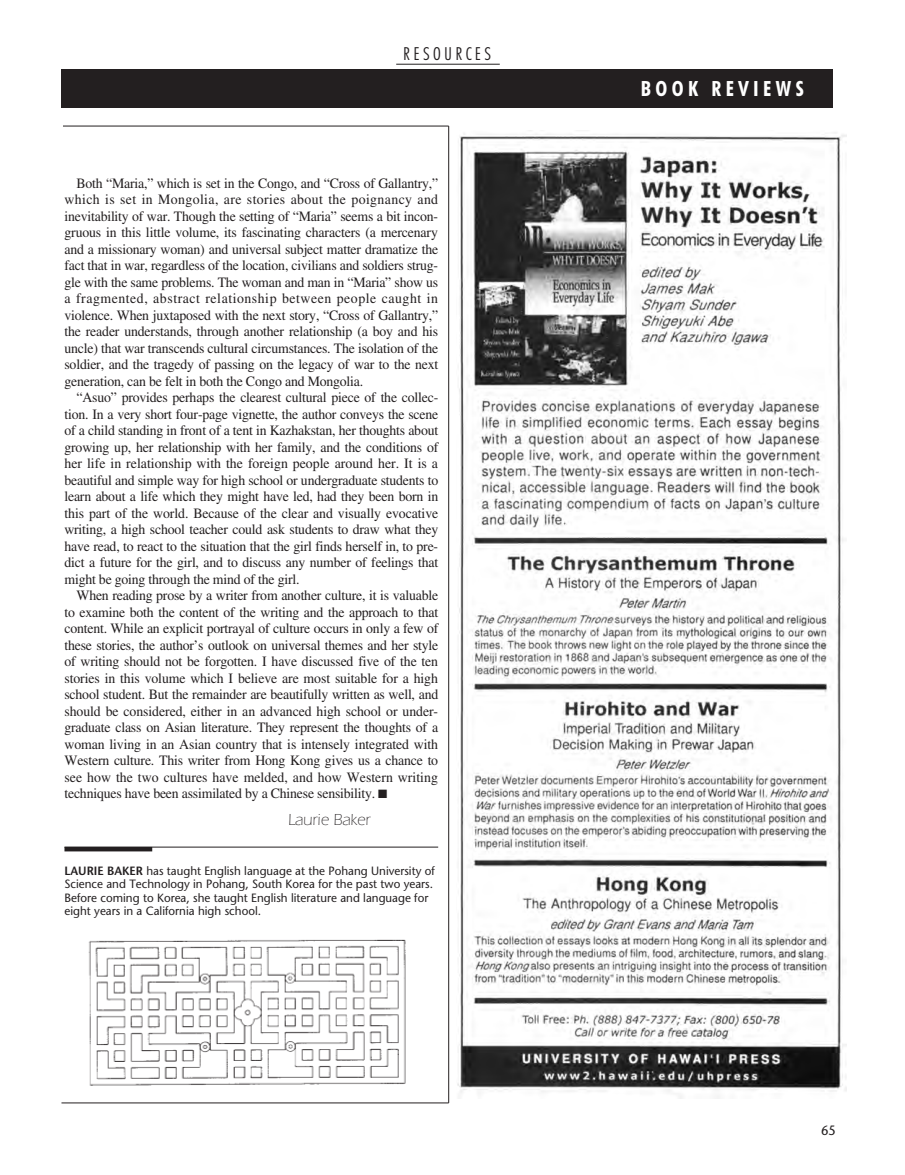
<style>
.page{position:relative;width:905px;height:1175px;background:#fff}
.page>*{position:absolute;margin:0;border:0;box-sizing:border-box;transform-origin:0 0}
.t1{font:700 condensed 21px "Futura BT";letter-spacing:.21em;color:#fff}
.t2{font:300 condensed 18px "Futura BT";letter-spacing:.185em;color:#231f20}
.t3{font:300 16.5px "Itc Eras";color:#231f20}
.t4{font:14.25px/16.5px "EAA Times";letter-spacing:-.015em;color:#231f20;text-align:justify}
.t5{font:13.5px "Stone Sans";color:#231f20;scale:.95 1}
.t6{font:12px/13.5px "Stone Sans";color:#231f20}
.s1{font-weight:600}
</style>
<div class="page">
<img style="left:457px;top:132px;width:389px;height:966px">
<div style="left:61px;top:69px;width:771px;height:39px;background:#231f20"></div>
<hr style="left:61px;top:1102px;width:387px;height:1px;background:#231f20">
<hr style="left:63px;top:126px;width:385px;height:1px;background:#231f20">
<hr style="left:396px;top:64px;width:104px;height:1px;background:#231f20">
<hr style="left:448px;top:126px;width:1px;height:976px;background:#231f20">
<hr style="left:64px;top:846px;width:374px;height:1px;background:#231f20">
<hr style="left:64px;top:847px;width:88px;height:4px;background:#231f20">
<img style="left:88px;top:939px;width:318px;height:147px">
<p class="t2" style="left:403px;top:46px;width:89px">RESOURCES</p>
<p class="t4" style="left:64px;top:176px;width:375px;text-indent:12px">Both “Maria,” which is set in the Congo, and “Cross of Gallantry,” which is set in Mongolia, are stories about the poignancy and inevitability of war. Though the setting of “Maria” seems a bit incon&shy;gruous in this little volume, its fascinating characters (a mercenary and a missionary woman) and universal subject matter dramatize the fact that in war, regardless of the location, civilians and soldiers strug&shy;gle with the same problems. The woman and man in “Maria” show us a fragmented, abstract relationship between people caught in violence. When juxtaposed with the next story, “Cross of Gallantry,” the reader understands, through another relationship (a boy and his uncle) that war transcends cultural circumstances. The isolation of the soldier, and the tragedy of passing on the legacy of war to the next generation, can be felt in both the Congo and Mongolia.</p>
<p class="t4" style="left:64px;top:390px;width:375px;text-indent:12px">“Asuo” provides perhaps the clearest cultural piece of the collec&shy;tion. In a very short four-page vignette, the author conveys the scene of a child standing in front of a tent in Kazhakstan, her thoughts about growing up, her relationship with her family, and the conditions of her life in relationship with the foreign people around her. It is a beautiful and simple way for high school or undergraduate students to learn about a life which they might have led, had they been born in this part of the world. Because of the clear and visually evocative writing, a high school teacher could ask students to draw what they have read, to react to the situation that the girl finds herself in, to pre&shy;dict a future for the girl, and to discuss any number of feelings that might be going through the mind of the girl.</p>
<p class="t4" style="left:64px;top:588px;width:375px;text-indent:12px">When reading prose by a writer from another culture, it is valuable to examine both the content of the writing and the approach to that content. While an explicit portrayal of culture occurs in only a few of these stories, the author’s outlook on universal themes and her style of writing should not be forgotten. I have discussed five of the ten stories in this volume which I believe are most suitable for a high school student. But the remainder are beautifully written as well, and should be considered, either in an advanced high school or under&shy;graduate class on Asian literature. They represent the thoughts of a woman living in an Asian country that is intensely integrated with Western culture. This writer from Hong Kong gives us a chance to see how the two cultures have melded, and how Western writing techniques have been assimilated by a Chinese sensibility. ■</p>
<p class="t3" style="left:288px;top:814px;width:84px">Laurie Baker</p>
<p class="t6" style="left:64px;top:865px;width:372px"><span class="s1">LAURIE BAKER</span> has taught English language at the Pohang University of Science and Technology in Pohang, South Korea for the past two years.<br>Before coming to Korea, she taught English literature and language for eight years in a California high school.</p>
<h1 class="t1" style="left:640px;top:80px;width:164px">BOOK REVIEWS</h1>
<p class="t5" style="left:821px;top:1125px;width:17px">65</p>
</div>
